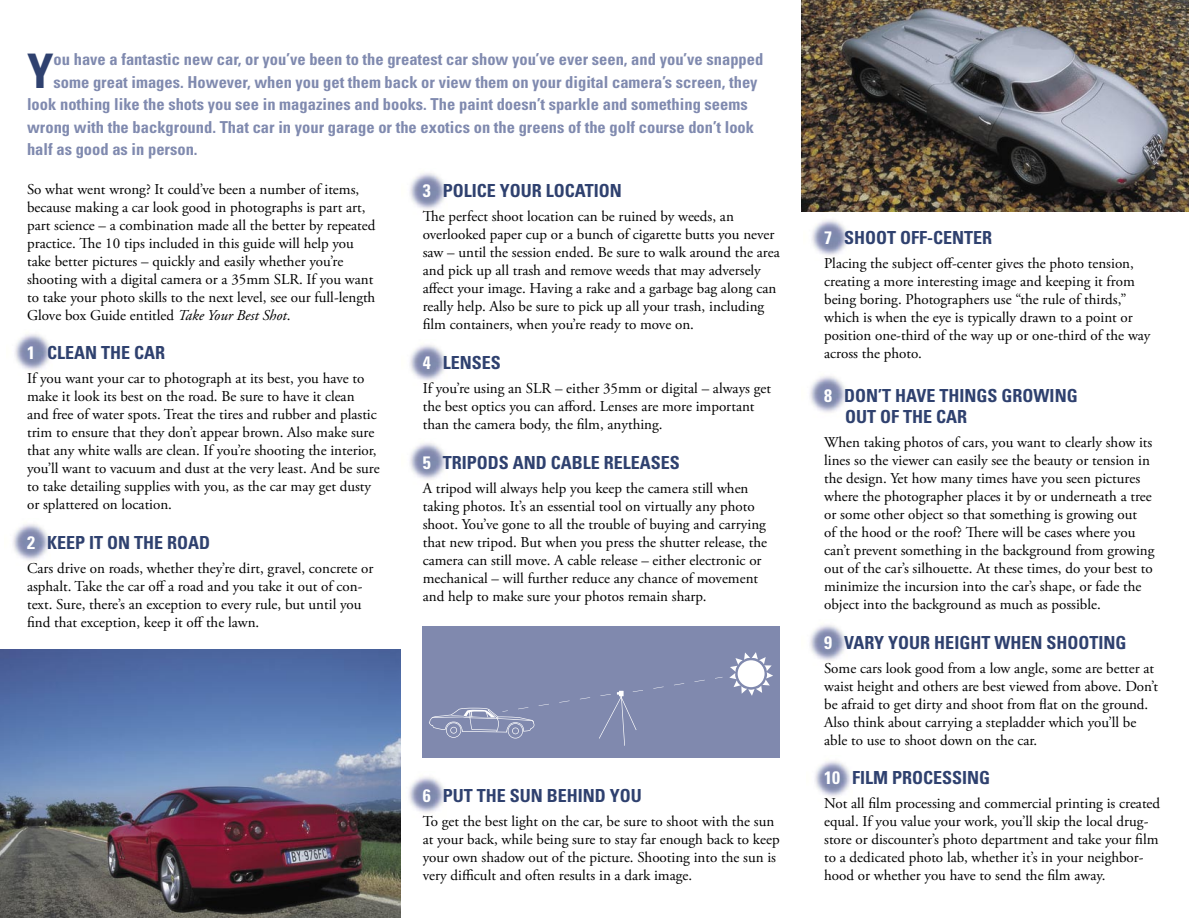
<style>
.page{position:relative;width:1189px;height:918px;background:#fff}
.page>*{position:absolute;margin:0;border:0;box-sizing:border-box;transform-origin:0 0}
.t1{font:700 condensed 47.7px "Univers";color:#2f416f}
.t2{font:700 condensed 18px/21.6px "Univers";color:#2f416f}
.t3{font:700 condensed 16.5px "Univers";color:#808aaf}
.t4{font:15px/18px "Adobe Garamond Pro";color:#000}
.s1{font-style:italic}
.s2{color:#fff}
</style>
<div class="page">
<img style="left:815px;top:761px;width:36px;height:36px">
<img style="left:810px;top:625px;width:36px;height:36px">
<img style="left:810px;top:376px;width:36px;height:37px">
<img style="left:812px;top:220px;width:36px;height:36px">
<img style="left:409px;top:777px;width:36px;height:36px">
<img style="left:410px;top:443px;width:36px;height:37px">
<img style="left:410px;top:345px;width:36px;height:36px">
<img style="left:410px;top:173px;width:36px;height:37px">
<img style="left:13px;top:524px;width:36px;height:37px">
<img style="left:15px;top:334px;width:36px;height:37px">
<img style="left:0;top:649px;width:401px;height:269px">
<div style="left:422px;top:626px;width:357px;height:131px;background:#8089ae"></div>
<svg style="left:729px;top:652px;width:44px;height:44px"></svg>
<svg style="left:429px;top:677px;width:293px;height:69px"></svg>
<img style="left:801px;top:0;width:387px;height:212px">
<h1 class="t1" style="left:27px;top:41px;width:28px">Y</h1>
<p class="t3" style="left:54px;top:49px;width:711px">ou have a fantastic new car, or you’ve been to the greatest car show you’ve ever seen, and you’ve snapped</p>
<p class="t3" style="left:54px;top:72px;width:705px">some great images. However, when you get them back or view them on your digital camera’s screen, they</p>
<p class="t3" style="left:27px;top:94px;width:722px">look nothing like the shots you see in magazines and books. The paint doesn’t sparkle and something seems</p>
<p class="t3" style="left:27px;top:117px;width:728px">wrong with the background. That car in your garage or the exotics on the greens of the golf course don’t look</p>
<p class="t3" style="left:27px;top:139px;width:172px">half as good as in person.</p>
<p class="t4" style="left:27px;top:181px;width:350px">So what went wrong? It could’ve been a number of items, because making a car look good in photographs is part art, part science – a combination made all the better by repeated practice. The 10 tips included in this guide will help you take better pictures – quickly and easily whether you’re shooting with a digital camera or a 35mm SLR. If you want to take your photo skills to the next level, see our full-length Glove box Guide entitled <span class="s1">Take Your Best Shot</span>.</p>
<p class="t2" style="left:27px;top:342px;width:139px"><span class="s2">1</span> CLEAN THE CAR</p>
<p class="t4" style="left:27px;top:370px;width:354px">If you want your car to photograph at its best, you have to make it look its best on the road. Be sure to have it clean and free of water spots. Treat the tires and rubber and plastic trim to ensure that they don’t appear brown. Also make sure that any white walls are clean. If you’re shooting the interior, you’ll want to vacuum and dust at the very least. And be sure to take detailing supplies with you, as the car may get dusty or splattered on location.</p>
<p class="t2" style="left:27px;top:532px;width:184px"><span class="s2">2</span> KEEP IT ON THE ROAD</p>
<p class="t4" style="left:27px;top:560px;width:348px">Cars drive on roads, whether they’re dirt, gravel, concrete or asphalt. Take the car off a road and you take it out of con&shy;text. Sure, there’s an exception to every rule, but until you find that exception, keep it off the lawn.</p>
<p class="t2" style="left:422px;top:180px;width:200px"><span class="s2">3</span> POLICE YOUR LOCATION</p>
<p class="t4" style="left:422px;top:208px;width:358px">The perfect shoot location can be ruined by weeds, an overlooked paper cup or a bunch of cigarette butts you never saw – until the session ended. Be sure to walk around the area and pick up all trash and remove weeds that may adversely affect your image. Having a rake and a garbage bag along can really help. Also be sure to pick up all your trash, including film containers, when you’re ready to move on.</p>
<p class="t2" style="left:422px;top:352px;width:79px"><span class="s2">4</span> LENSES</p>
<p class="t4" style="left:422px;top:380px;width:350px">If you’re using an SLR – either 35mm or digital – always get the best optics you can afford. Lenses are more important than the camera body, the film, anything.</p>
<p class="t2" style="left:422px;top:451px;width:259px"><span class="s2">5</span> TRIPODS AND CABLE RELEASES</p>
<p class="t4" style="left:422px;top:479px;width:346px">A tripod will always help you keep the camera still when taking photos. It’s an essential tool on virtually any photo shoot. You’ve gone to all the trouble of buying and carrying that new tripod. But when you press the shutter release, the camera can still move. A cable release – either electronic or mechanical – will further reduce any chance of movement and help to make sure your photos remain sharp.</p>
<p class="t2" style="left:422px;top:785px;width:220px"><span class="s2">6</span> PUT THE SUN BEHIND YOU</p>
<p class="t4" style="left:422px;top:813px;width:358px">To get the best light on the car, be sure to shoot with the sun at your back, while being sure to stay far enough back to keep your own shadow out of the picture. Shooting into the sun is very difficult and often results in a dark image.</p>
<p class="t2" style="left:824px;top:227px;width:169px"><span class="s2">7</span> SHOOT OFF-CENTER</p>
<p class="t4" style="left:824px;top:255px;width:328px">Placing the subject off-center gives the photo tension, creating a more interesting image and keeping it from being boring. Photographers use “the rule of thirds,” which is when the eye is typically drawn to a point or position one-third of the way up or one-third of the way across the photo.</p>
<p class="t2" style="left:845px;top:384px;width:234px;text-indent:-21px"><span class="s2">8</span> DON’T HAVE THINGS GROWING<br>OUT OF THE CAR</p>
<p class="t4" style="left:824px;top:434px;width:332px">When taking photos of cars, you want to clearly show its lines so the viewer can easily see the beauty or tension in the design. Yet how many times have you seen pictures where the photographer places it by or underneath a tree or some other object so that something is growing out<br>of the hood or the roof? There will be cases where you can’t prevent something in the background from growing out of the car’s silhouette. At these times, do your best to minimize the incursion into the car’s shape, or fade the object into the background as much as possible.</p>
<p class="t2" style="left:824px;top:632px;width:304px"><span class="s2">9</span> VARY YOUR HEIGHT WHEN SHOOTING</p>
<p class="t4" style="left:824px;top:660px;width:335px">Some cars look good from a low angle, some are better at waist height and others are best viewed from above. Don’t be afraid to get dirty and shoot from flat on the ground.<br>Also think about carrying a stepladder which you’ll be able to use to shoot down on the car.</p>
<p class="t2" style="left:824px;top:767px;width:167px"><span class="s2">10</span> FILM PROCESSING</p>
<p class="t4" style="left:824px;top:795px;width:337px">Not all film processing and commercial printing is created equal. If you value your work, you’ll skip the local drug&shy;store or discounter’s photo department and take your film to a dedicated photo lab, whether it’s in your neighbor&shy;hood or whether you have to send the film away.</p>
</div>
